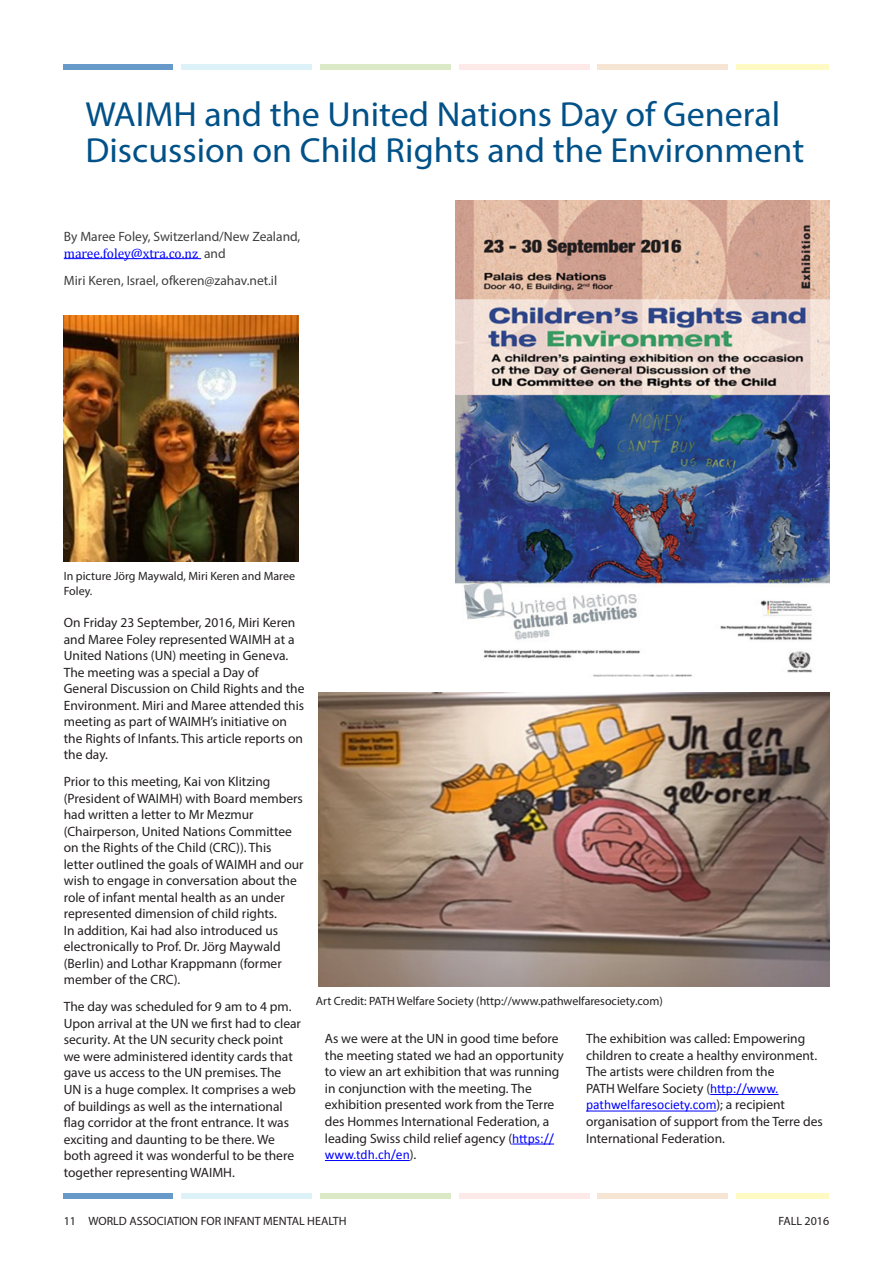
<style>
.page{position:relative;width:893px;height:1263px;background:#fff}
.page>*{position:absolute;margin:0;border:0;box-sizing:border-box;transform-origin:0 0}
.h_1{font:34.95px/36px "Myriad Pro";color:#015188}
.body_text{font:13.5px/16.5px "Myriad Pro";color:#231f20}
.author{font:13.5px/16.5px "Myriad Pro";color:#3e3e3f}
.t1{font:12px/15px "Myriad Pro";color:#231f20}
.s1{font-family:"Cambria";color:#00f}
.s2{font-family:"Calibri";color:#00f}
</style>
<div class="page">
<div style="left:64px;top:64px;width:109px;height:5px;background:#679ac8"></div>
<div style="left:181px;top:64px;width:131px;height:5px;background:#dcf1f8"></div>
<div style="left:320px;top:64px;width:130px;height:5px;background:#dce9c6"></div>
<div style="left:459px;top:64px;width:130px;height:5px;background:#fdeae8"></div>
<div style="left:598px;top:64px;width:130px;height:5px;background:#f5e5d2"></div>
<div style="left:736px;top:64px;width:93px;height:5px;background:#fffac4"></div>
<div style="left:64px;top:1193px;width:109px;height:5px;background:#679ac8"></div>
<div style="left:181px;top:1193px;width:131px;height:5px;background:#dcf1f8"></div>
<div style="left:320px;top:1193px;width:130px;height:5px;background:#dce9c6"></div>
<div style="left:459px;top:1193px;width:130px;height:5px;background:#fdeae8"></div>
<div style="left:598px;top:1193px;width:130px;height:5px;background:#f5e5d2"></div>
<div style="left:736px;top:1193px;width:93px;height:5px;background:#fffac4"></div>
<hr style="left:64px;top:258px;width:137px;height:1px;background:#00f">
<img style="left:455px;top:201px;width:374px;height:475px">
<img style="left:64px;top:315px;width:234px;height:247px">
<hr style="left:512px;top:1143px;width:42px;height:1px;background:#00f">
<hr style="left:325px;top:1160px;width:85px;height:1px;background:#00f">
<hr style="left:710px;top:1094px;width:68px;height:1px;background:#00f">
<hr style="left:586px;top:1110px;width:130px;height:1px;background:#00f">
<img style="left:319px;top:693px;width:510px;height:293px">
<p class="h_1" style="left:86px;top:96px;width:720px">WAIMH and the United Nations Day of General<br>Discussion on Child Rights and the Environment</p>
<p class="author" style="left:64px;top:228px;width:238px">By Maree Foley, Switzerland/New Zealand, <span class="s1">maree.foley@xtra.co.nz</span> and</p>
<p class="author" style="left:64px;top:272px;width:215px">Miri Keren, Israel, ofkeren@zahav.net.il</p>
<p class="t1" style="left:64px;top:568px;width:233px">In picture Jörg Maywald, Miri Keren and Maree<br>Foley.</p>
<p class="body_text" style="left:64px;top:614px;width:242px">On Friday 23 September, 2016, Miri Keren and Maree Foley represented WAIMH at a United Nations (UN) meeting in Geneva.<br>The meeting was a special a Day of General Discussion on Child Rights and the Environment. Miri and Maree attended this meeting as part of WAIMH’s initiative on the Rights of Infants. This article reports on the day.</p>
<p class="body_text" style="left:64px;top:773px;width:241px">Prior to this meeting, Kai von Klitzing (President of WAIMH) with Board members had written a letter to Mr Mezmur (Chairperson, United Nations Committee on the Rights of the Child (CRC)). This letter outlined the goals of WAIMH and our wish to engage in conversation about the role of infant mental health as an under represented dimension of child rights.<br>In addition, Kai had also introduced us electronically to Prof. Dr. Jörg Maywald (Berlin) and Lothar Krappmann (former member of the CRC).</p>
<p class="body_text" style="left:64px;top:998px;width:239px">The day was scheduled for 9 am to 4 pm.<br>Upon arrival at the UN we first had to clear security. At the UN security check point we were administered identity cards that gave us access to the UN premises. The UN is a huge complex. It comprises a web of buildings as well as the international flag corridor at the front entrance. It was exciting and daunting to be there. We both agreed it was wonderful to be there together representing WAIMH.</p>
<p class="t1" style="left:316px;top:993px;width:348px">Art Credit: PATH Welfare Society (http://www.pathwelfaresociety.com)</p>
<p class="body_text" style="left:325px;top:1030px;width:240px">As we were at the UN in good time before the meeting stated we had an opportunity to view an art exhibition that was running in conjunction with the meeting. The exhibition presented work from the Terre des Hommes International Federation, a leading Swiss child relief agency (<span class="s2">https:// www.tdh.ch/en</span>).</p>
<p class="body_text" style="left:586px;top:1030px;width:238px">The exhibition was called: Empowering children to create a healthy environment.<br>The artists were children from the<br>PATH Welfare Society (<span class="s2">http://www. pathwelfaresociety.com</span>); a recipient organisation of support from the Terre des International Federation.</p>
<p class="t1" style="left:64px;top:1213px;width:284px">11 WORLD ASSOCIATION FOR INFANT MENTAL HEALTH</p>
<p class="t1" style="left:778px;top:1213px;width:52px">FALL 2016</p>
</div>
